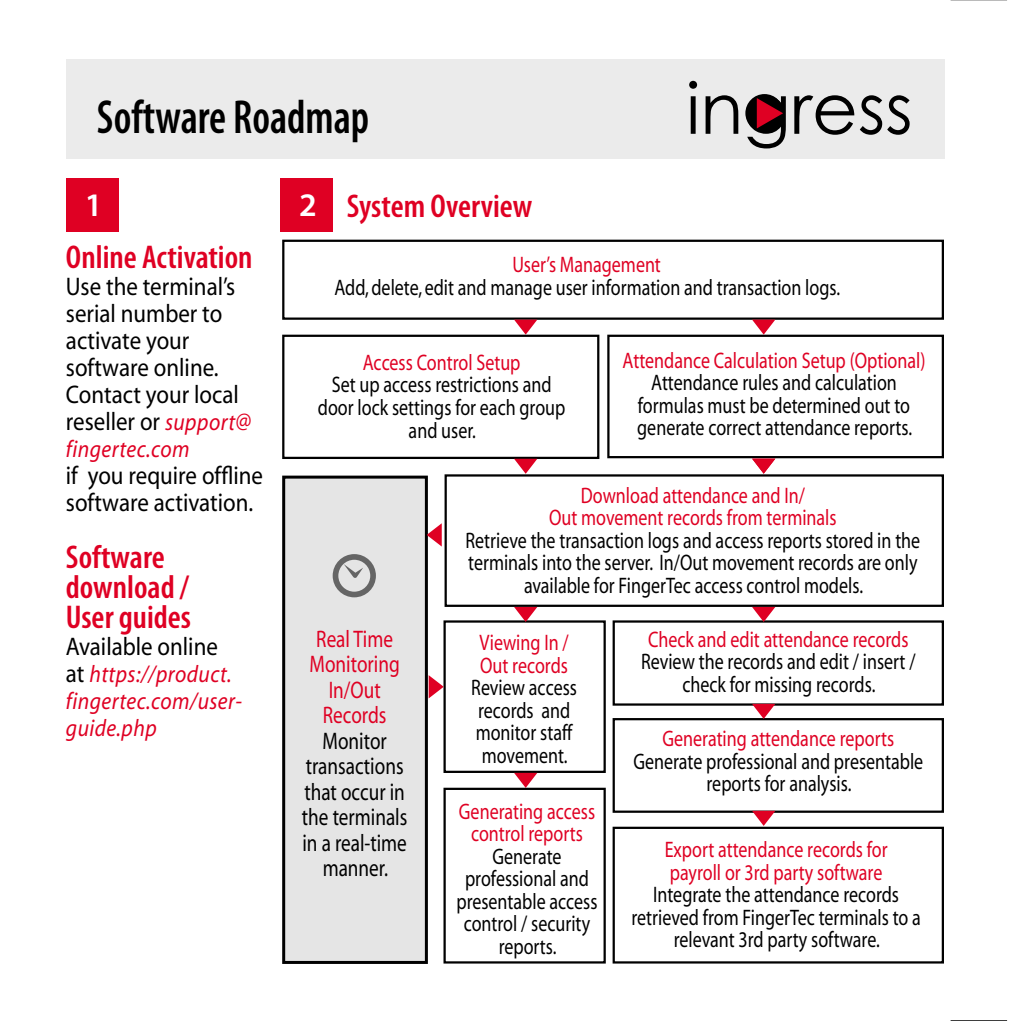
<style>
.page{position:relative;width:1021px;height:1021px;background:#fff}
.page>*{position:absolute;margin:0;border:0;box-sizing:border-box;transform-origin:0 0}
.t1{font:600 condensed 48px "Myriad Pro";color:#000;scale:.9 1}
.t2{font:600 condensed 33px/30px "Myriad Pro";color:#df0023}
.t3{font:600 33px "Myriad Pro";color:#fff}
.t4{font:25.5px/27px "Myriad";color:#000;scale:.9 1}
.t5{font:24px/25.5px "Myriad";color:#000;text-align:center;scale:.8 1}
.t6{font:italic 24px/27px "Myriad";letter-spacing:.02em;color:#df0023;scale:.9 1}
.t7{font:24px/25.5px "Myriad";color:#df0023;text-align:center;scale:.8 1}
.t8{font:22.5px/22.5px "Myriad";color:#000;text-align:center;scale:.8 1}
.t9{font:22.5px/22.5px "Myriad";color:#df0023;text-align:center;scale:.8 1}
.s1{font-style:italic;font-size:24px;color:#df0023}
.s2{font-style:normal;font-size:25.5px;color:#000}
</style>
<div class="page">
<hr style="left:950px;top:0;width:57px;height:1px;background:#000">
<hr style="left:950px;top:1020px;width:57px;height:1px;background:#000">
<div style="left:67px;top:179px;width:52px;height:53px;background:#df0023"></div>
<div style="left:281px;top:179px;width:52px;height:53px;background:#df0023"></div>
<div style="left:67px;top:60px;width:878px;height:99px;background:#ebebeb"></div>
<div style="left:282px;top:334px;width:317px;height:125px;border:2px solid #000"></div>
<div style="left:607px;top:334px;width:337px;height:124px;border:2px solid #000"></div>
<div style="left:282px;top:240px;width:662px;height:80px;border:2px solid #000"></div>
<div style="left:444px;top:474px;width:500px;height:133px;border:2px solid #000"></div>
<div style="left:443px;top:620px;width:162px;height:153px;border:2px solid #000"></div>
<div style="left:612px;top:620px;width:332px;height:85px;border:2px solid #000"></div>
<div style="left:612px;top:718px;width:332px;height:94px;border:2px solid #000"></div>
<div style="left:612px;top:826px;width:332px;height:137px;border:2px solid #000"></div>
<div style="left:443px;top:787px;width:162px;height:176px;border:2px solid #000"></div>
<div style="left:284px;top:477px;width:142px;height:485px;background:#e5e5e5"></div>
<div style="left:282px;top:475px;width:146px;height:488px;border:3px solid #000"></div>
<svg style="left:333px;top:554px;width:43px;height:43px"></svg>
<svg style="left:689px;top:81px;width:8px;height:53px"></svg>
<svg style="left:705px;top:95px;width:33px;height:39px"></svg>
<svg style="left:794px;top:95px;width:115px;height:40px"></svg>
<svg style="left:745px;top:94px;width:38px;height:38px"></svg>
<svg style="left:746px;top:95px;width:39px;height:53px"></svg>
<svg style="left:514px;top:319px;width:23px;height:15px"></svg>
<svg style="left:752px;top:319px;width:23px;height:15px"></svg>
<svg style="left:514px;top:459px;width:23px;height:15px"></svg>
<svg style="left:514px;top:607px;width:23px;height:15px"></svg>
<svg style="left:752px;top:607px;width:23px;height:15px"></svg>
<svg style="left:514px;top:772px;width:23px;height:16px"></svg>
<svg style="left:752px;top:704px;width:23px;height:15px"></svg>
<svg style="left:752px;top:810px;width:23px;height:15px"></svg>
<svg style="left:428px;top:675px;width:15px;height:23px"></svg>
<svg style="left:426px;top:523px;width:16px;height:23px"></svg>
<svg style="left:752px;top:458px;width:23px;height:16px"></svg>
<h1 class="t1" style="left:97px;top:87px;width:304px">Software Roadmap</h1>
<h2 class="t3" style="left:85px;top:184px;width:19px">1</h2>
<h2 class="t3" style="left:299px;top:184px;width:19px">2</h2>
<h2 class="t2" style="left:347px;top:191px;width:187px">System Overview</h2>
<h2 class="t2" style="left:66px;top:241px;width:188px">Online Activation</h2>
<p class="t4" style="left:66px;top:274px;width:207px">Use the terminal’s serial number to activate your software online.<br>Contact your local reseller or <span class="s1">support@</span></p>
<p class="t6" style="left:66px;top:436px;width:139px">fingertec.com</p>
<p class="t4" style="left:66px;top:463px;width:220px">if you require offline software activation.</p>
<h2 class="t2" style="left:66px;top:541px;width:127px">Software download /<br>User guides</h2>
<p class="t4" style="left:66px;top:634px;width:170px">Available online</p>
<p class="t6" style="left:66px;top:661px;width:197px"><span class="s2">at</span> https://product. fingertec.com/user&shy;guide.php</p>
<p class="t9" style="left:512px;top:254px;width:187px">User’s Management</p>
<p class="t8" style="left:334px;top:277px;width:633px">Add, delete, edit and manage user information and transaction logs.</p>
<p class="t9" style="left:363px;top:352px;width:199px">Access Control Setup</p>
<p class="t8" style="left:318px;top:375px;width:311px">Set up access restrictions and door lock settings for each group and user.</p>
<p class="t9" style="left:622px;top:350px;width:380px">Attendance Calculation Setup (Optional)</p>
<p class="t8" style="left:637px;top:372px;width:345px">Attendance rules and calculation formulas must be determined out to generate correct attendance reports.</p>
<p class="t7" style="left:309px;top:627px;width:114px">Real Time<br>Monitoring<br>In/Out<br>Records</p>
<p class="t5" style="left:302px;top:729px;width:133px">Monitor transactions that occur in the terminals in a real-time manner.</p>
<p class="t9" style="left:549px;top:485px;width:361px">Download attendance and In/<br>Out movement records from terminals</p>
<p class="t8" style="left:465px;top:530px;width:570px">Retrieve the transaction logs and access reports stored in the terminals into the server. In/Out movement records are only available for FingerTec access control models.</p>
<p class="t9" style="left:479px;top:632px;width:113px;text-align:left">Viewing In /<br>Out records</p>
<p class="t8" style="left:471px;top:677px;width:134px;text-align:left">Review access records and monitor staff movement.</p>
<p class="t9" style="left:459px;top:801px;width:172px">Generating access control reports</p>
<p class="t8" style="left:456px;top:846px;width:178px">Generate professional and presentable access control / security reports.</p>
<p class="t9" style="left:648px;top:629px;width:327px">Check and edit attendance records</p>
<p class="t8" style="left:641px;top:651px;width:344px">Review the records and edit / insert / check for missing records.</p>
<p class="t9" style="left:662px;top:728px;width:291px">Generating attendance reports</p>
<p class="t8" style="left:633px;top:751px;width:364px">Generate professional and presentable reports for analysis.</p>
<p class="t9" style="left:664px;top:839px;width:280px;text-align:left">Export attendance records for payroll or 3rd party software</p>
<p class="t8" style="left:631px;top:884px;width:363px">Integrate the attendance records retrieved from FingerTec terminals to a relevant 3rd party software.</p>
</div>
